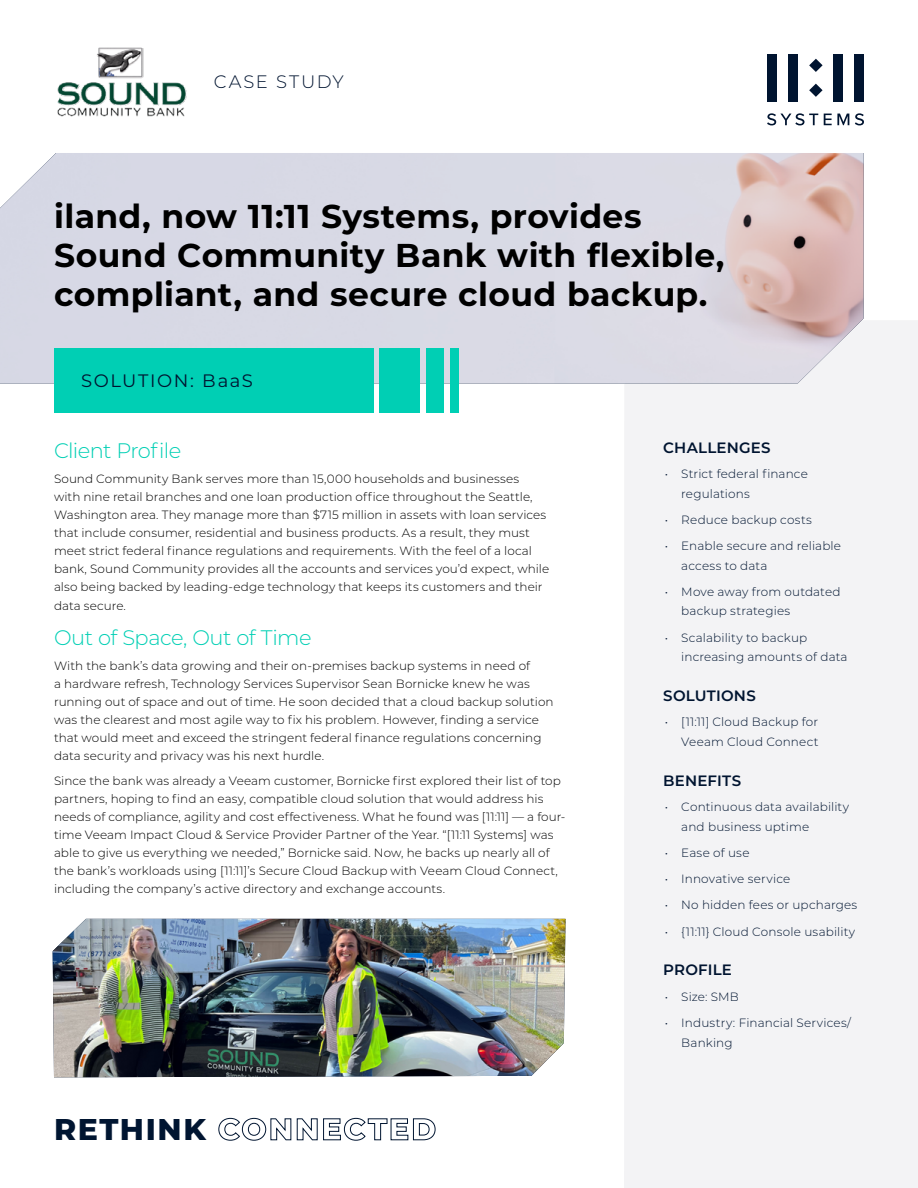
<style>
.page{position:relative;width:918px;height:1188px;background:#fff}
.page>*{position:absolute;margin:0;border:0;box-sizing:border-box;transform-origin:0 0}
.t1{font:700 33px/39px "Montserrat";letter-spacing:.01em;color:#000}
.t2{font:800 30px "Montserrat";letter-spacing:.06em;color:#001531}
.t3{font:300 21px "Montserrat";letter-spacing:-.025em;color:#00cfb4}
.t4{font:18px "Montserrat";letter-spacing:.09em;color:#001430}
.t5{font:300 18px "Montserrat";letter-spacing:.095em;color:#001430}
.t6{font:600 15px "Montserrat";letter-spacing:.015em;color:#001430}
.t7{font:300 12px/18px "Montserrat";letter-spacing:.005em;color:#000}
.t8{font:300 12px/19.5px "Montserrat";letter-spacing:.01em;color:#001430}
</style>
<div class="page">
<div style="left:624px;top:321px;width:294px;height:867px;background:#f3f3f5"></div>
<img style="left:0;top:153px;width:864px;height:230px">
<svg style="left:767px;top:113px;width:51px;height:12px"></svg>
<svg style="left:824px;top:114px;width:25px;height:11px"></svg>
<svg style="left:855px;top:113px;width:9px;height:12px"></svg>
<div style="left:767px;top:54px;width:10px;height:47px;background:#001430"></div>
<div style="left:788px;top:54px;width:10px;height:47px;background:#001430"></div>
<svg style="left:809px;top:59px;width:14px;height:38px"></svg>
<div style="left:833px;top:54px;width:10px;height:47px;background:#001430"></div>
<div style="left:854px;top:54px;width:10px;height:47px;background:#001430"></div>
<div style="left:54px;top:349px;width:320px;height:64px;background:#00cfb4"></div>
<div style="left:379px;top:349px;width:41px;height:64px;background:#00cfb4"></div>
<div style="left:426px;top:349px;width:18px;height:64px;background:#00cfb4"></div>
<div style="left:450px;top:349px;width:9px;height:64px;background:#00cfb4"></div>
<img style="left:53px;top:919px;width:513px;height:158px">
<img style="left:57px;top:47px;width:130px;height:70px">
<h3 class="t5" style="left:214px;top:70px;width:131px">CASE STUDY</h3>
<h1 class="t1" style="left:54px;top:195px;width:672px">iland, now 11:11 Systems, provides<br>Sound Community Bank with flexible, compliant, and secure cloud backup.</h1>
<h3 class="t4" style="left:81px;top:368px;width:174px">SOLUTION: BaaS</h3>
<h3 class="t3" style="left:54px;top:436px;width:129px">Client Profile</h3>
<p class="t7" style="left:54px;top:469px;width:497px">Sound Community Bank serves more than 15,000 households and businesses<br>with nine retail branches and one loan production office throughout the Seattle, Washington area. They manage more than $715 million in assets with loan services that include consumer, residential and business products. As a result, they must meet strict federal finance regulations and requirements. With the feel of a local bank, Sound Community provides all the accounts and services you’d expect, while also being backed by leading-edge technology that keeps its customers and their</p>
<p class="t7" style="left:54px;top:597px;width:73px">data secure.</p>
<h3 class="t3" style="left:54px;top:624px;width:259px">Out of Space, Out of Time</h3>
<p class="t7" style="left:54px;top:657px;width:501px">With the bank’s data growing and their on-premises backup systems in need of<br>a hardware refresh, Technology Services Supervisor Sean Bornicke knew he was running out of space and out of time. He soon decided that a cloud backup solution was the clearest and most agile way to fix his problem. However, finding a service that would meet and exceed the stringent federal finance regulations concerning data security and privacy was his next hurdle.</p>
<p class="t7" style="left:54px;top:771px;width:513px">Since the bank was already a Veeam customer, Bornicke first explored their list of top partners, hoping to find an easy, compatible cloud solution that would address his needs of compliance, agility and cost effectiveness. What he found was [11:11] — a four&shy;time Veeam Impact Cloud &amp; Service Provider Partner of the Year. “[11:11 Systems] was able to give us everything we needed,” Bornicke said. Now, he backs up nearly all of the bank’s workloads using [11:11]’s Secure Cloud Backup with Veeam Cloud Connect, including the company’s active directory and exchange accounts.</p>
<h2 class="t2" style="left:54px;top:1107px;width:384px">RETHINK CONNECTED</h2>
<p class="t6" style="left:663px;top:437px;width:109px">CHALLENGES</p>
<p class="t8" style="left:681px;top:464px;width:128px;text-indent:-16px">• Strict federal finance regulations</p>
<p class="t8" style="left:665px;top:510px;width:149px">• Reduce backup costs</p>
<p class="t8" style="left:681px;top:536px;width:161px;text-indent:-16px">• Enable secure and reliable access to data</p>
<p class="t8" style="left:681px;top:582px;width:161px;text-indent:-16px">• Move away from outdated backup strategies</p>
<p class="t8" style="left:681px;top:627px;width:168px;text-indent:-16px">• Scalability to backup increasing amounts of data</p>
<p class="t6" style="left:663px;top:686px;width:94px">SOLUTIONS</p>
<p class="t8" style="left:665px;top:712px;width:155px;text-align:right">• [11:11] Cloud Backup for<br>Veeam Cloud Connect</p>
<p class="t6" style="left:663px;top:770px;width:79px">BENEFITS</p>
<p class="t8" style="left:681px;top:797px;width:169px;text-indent:-16px">• Continuous data availability and business uptime</p>
<p class="t8" style="left:665px;top:843px;width:86px">• Ease of use</p>
<p class="t8" style="left:665px;top:869px;width:127px">• Innovative service</p>
<p class="t8" style="left:665px;top:895px;width:194px">• No hidden fees or upcharges</p>
<p class="t8" style="left:665px;top:921px;width:192px">• {11:11} Cloud Console usability</p>
<p class="t6" style="left:663px;top:960px;width:70px">PROFILE</p>
<p class="t8" style="left:665px;top:987px;width:76px">• Size: SMB</p>
<p class="t8" style="left:681px;top:1013px;width:171px;text-indent:-16px">• Industry: Financial Services/<br>Banking</p>
</div>
